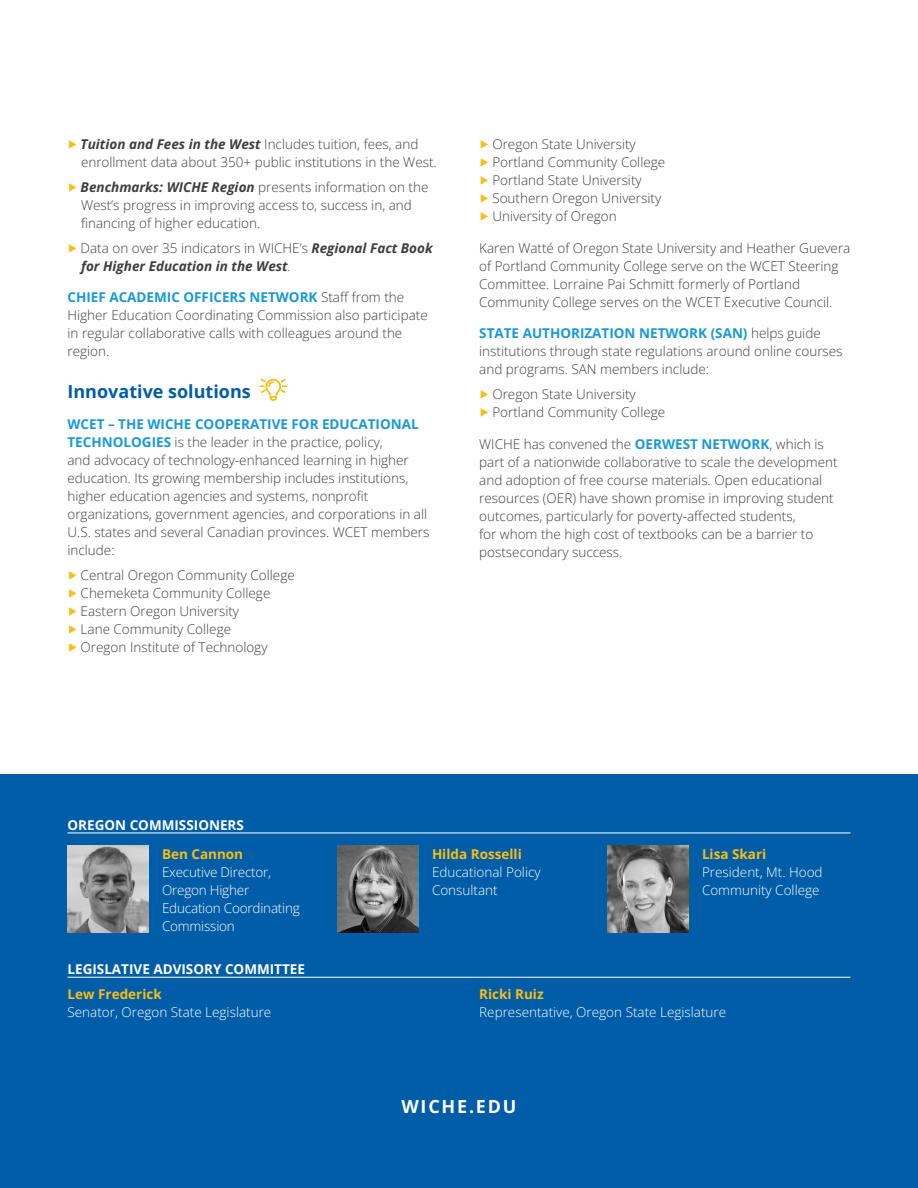
<style>
.page{position:relative;width:918px;height:1188px;background:#fff}
.page>*{position:absolute;margin:0;border:0;box-sizing:border-box;transform-origin:0 0}
.Subheading{font:700 18px "Open Sans";color:#015da7}
.Subheading-2{font:700 18px "Open Sans";letter-spacing:.1em;color:#fff}
.Body_Text{font:300 13.5px/18px "Open Sans";color:#3e3e3f}
.Staff_Name{font:300 13.5px/18px "Open Sans";letter-spacing:-.015em;color:#fff}
.Body_Text-2{font:300 13.5px/18px "Open Sans";color:#fff}
.t1{font:italic 700 13.5px/18px "Open Sans";color:#3e3e3f}
.Staff_State{font:700 13.5px "Open Sans";color:#fff}
.Staff_Name-2{font:700 13.5px "Open Sans";color:#f7be16}
.s1{color:#f7be16}
.s2{font-weight:700;font-style:italic}
.s3{font-weight:300;font-style:normal}
.s4{font-weight:300}
.s5{font-weight:700;color:#1898d6}
.s6{font-weight:700;color:#f7be16}
</style>
<div class="page">
<div style="left:0;top:775px;width:918px;height:413px;background:#015da7"></div>
<hr style="left:68px;top:977px;width:782px;height:1px;background:#fff">
<svg style="left:338px;top:845px;width:80px;height:88px;background:#6f6f6f"></svg>
<svg style="left:68px;top:845px;width:80px;height:88px;background:#9b9b9b"></svg>
<svg style="left:608px;top:845px;width:80px;height:88px;background:#838383"></svg>
<hr style="left:68px;top:833px;width:782px;height:1px;background:#fff">
<p class="Body_Text" style="left:81px;top:135px;width:357px;text-indent:-14px"><span class="s1">▶</span> <span class="s2">Tuition and Fees in the West</span> Includes tuition, fees, and enrollment data about 350+ public institutions in the West.</p>
<p class="Body_Text" style="left:81px;top:178px;width:349px;text-indent:-14px"><span class="s1">▶</span> <span class="s2">Benchmarks: WICHE Region</span> presents information on the<br>West’s progress in improving access to, success in, and financing of higher education.</p>
<p class="t1" style="left:81px;top:239px;width:353px;text-indent:-14px"><span class="s1">▶</span> <span class="s3">Data on over 35 indicators in WICHE’s</span> Regional Fact Book for Higher Education in the West<span class="s4">.</span></p>
<p class="Body_Text" style="left:68px;top:288px;width:362px"><span class="s5">CHIEF ACADEMIC OFFICERS NETWORK</span> Staff from the Higher Education Coordinating Commission also participate in regular collaborative calls with colleagues around the region.</p>
<h2 class="Subheading" style="left:68px;top:379px;width:220px">Innovative solutions <span class="s1">●▼◆●□■</span></h2>
<p class="Body_Text" style="left:68px;top:415px;width:363px"><span class="s5">WCET – THE WICHE COOPERATIVE FOR EDUCATIONAL TECHNOLOGIES</span> is the leader in the practice, policy,<br>and advocacy of technology-enhanced learning in higher education. Its growing membership includes institutions, higher education agencies and systems, nonprofit organizations, government agencies, and corporations in all U.S. states and several Canadian provinces. WCET members include:</p>
<p class="Body_Text" style="left:68px;top:566px;width:229px"><span class="s1">▶</span> Central Oregon Community College</p>
<p class="Body_Text" style="left:68px;top:584px;width:204px"><span class="s1">▶</span> Chemeketa Community College</p>
<p class="Body_Text" style="left:68px;top:602px;width:173px"><span class="s1">▶</span> Eastern Oregon University</p>
<p class="Body_Text" style="left:68px;top:620px;width:165px"><span class="s1">▶</span> Lane Community College</p>
<p class="Body_Text" style="left:68px;top:638px;width:202px"><span class="s1">▶</span> Oregon Institute of Technology</p>
<p class="Body_Text" style="left:479px;top:135px;width:158px"><span class="s1">▶</span> Oregon State University</p>
<p class="Body_Text" style="left:479px;top:153px;width:187px"><span class="s1">▶</span> Portland Community College</p>
<p class="Body_Text" style="left:479px;top:171px;width:164px"><span class="s1">▶</span> Portland State University</p>
<p class="Body_Text" style="left:479px;top:189px;width:183px"><span class="s1">▶</span> Southern Oregon University</p>
<p class="Body_Text" style="left:479px;top:207px;width:139px"><span class="s1">▶</span> University of Oregon</p>
<p class="Body_Text" style="left:479px;top:239px;width:373px">Karen Watté of Oregon State University and Heather Guevera of Portland Community College serve on the WCET Steering Committee. Lorraine Pai Schmitt formerly of Portland Community College serves on the WCET Executive Council.</p>
<p class="Body_Text" style="left:479px;top:324px;width:365px"><span class="s5">STATE AUTHORIZATION NETWORK (SAN)</span> helps guide institutions through state regulations around online courses and programs. SAN members include:</p>
<p class="Body_Text" style="left:479px;top:385px;width:158px"><span class="s1">▶</span> Oregon State University</p>
<p class="Body_Text" style="left:479px;top:403px;width:187px"><span class="s1">▶</span> Portland Community College</p>
<p class="Body_Text" style="left:479px;top:434px;width:360px">WICHE has convened the <span class="s5">OERWEST NETWORK</span>, which is part of a nationwide collaborative to scale the development and adoption of free course materials. Open educational resources (OER) have shown promise in improving student outcomes, particularly for poverty-affected students,<br>for whom the high cost of textbooks can be a barrier to postsecondary success.</p>
<p class="Staff_State" style="left:68px;top:816px;width:178px">OREGON COMMISSIONERS</p>
<p class="Staff_Name-2" style="left:162px;top:845px;width:83px">Ben Cannon</p>
<p class="Staff_Name" style="left:162px;top:863px;width:139px">Executive Director,<br>Oregon Higher<br>Education Coordinating<br>Commission</p>
<p class="Staff_Name-2" style="left:432px;top:845px;width:91px">Hilda Rosselli</p>
<p class="Staff_Name" style="left:432px;top:863px;width:110px">Educational Policy<br>Consultant</p>
<p class="Staff_Name-2" style="left:702px;top:845px;width:66px">Lisa Skari</p>
<p class="Staff_Name" style="left:702px;top:863px;width:122px">President, Mt. Hood<br>Community College</p>
<p class="Staff_State" style="left:68px;top:960px;width:239px">LEGISLATIVE ADVISORY COMMITTEE</p>
<p class="Body_Text-2" style="left:68px;top:985px;width:205px"><span class="s6">Lew Frederick<br></span>Senator, Oregon State Legislature</p>
<p class="Body_Text-2" style="left:479px;top:985px;width:248px"><span class="s6">Ricki Ruiz<br></span>Representative, Oregon State Legislature</p>
<h2 class="Subheading-2" style="left:401px;top:1094px;width:117px">WICHE.EDU</h2>
</div>
